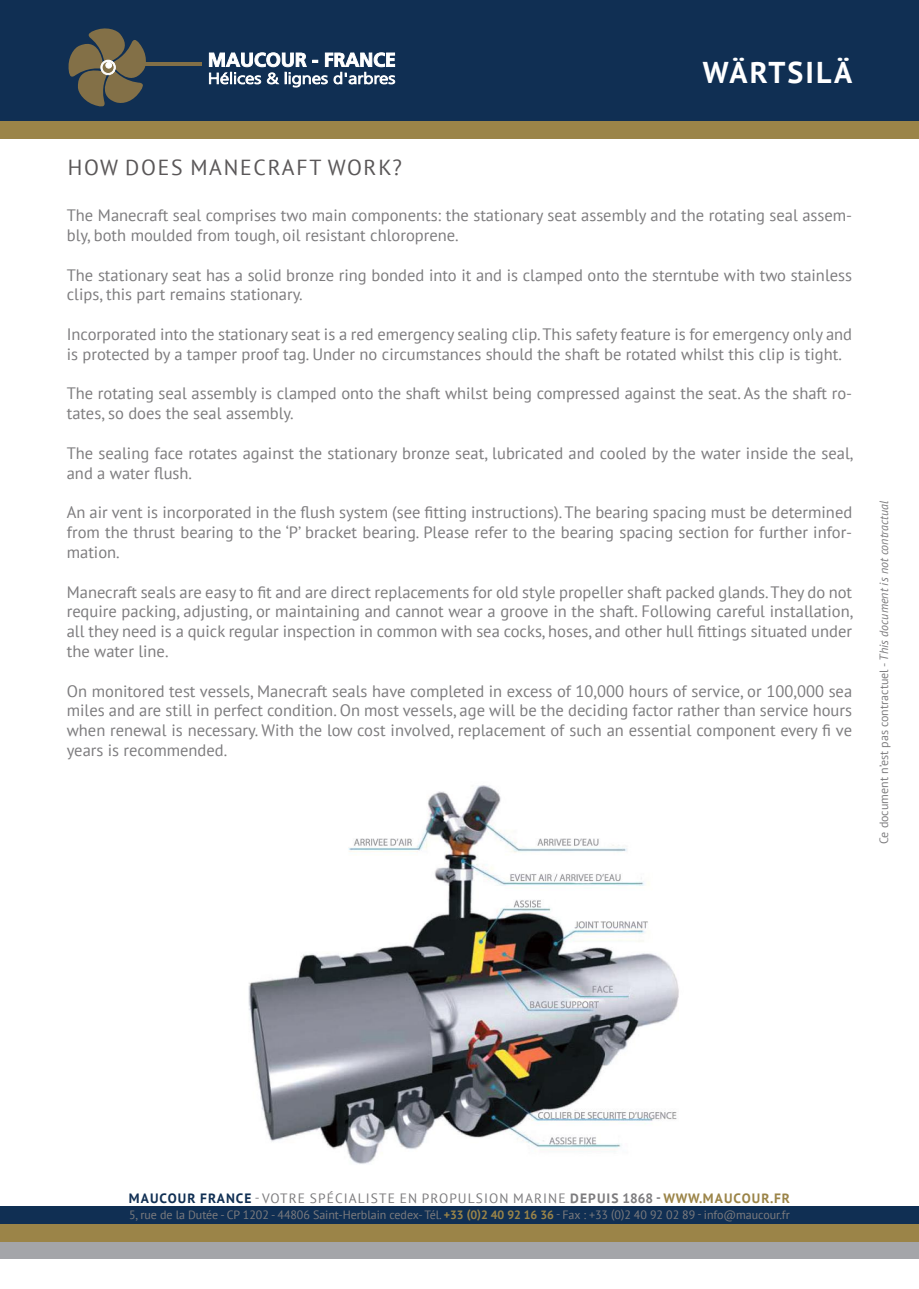
<style>
.page{position:relative;width:919px;height:1289px;background:#fff}
.page>*{position:absolute;margin:0;border:0;box-sizing:border-box;transform-origin:0 0}
.t1{font:700 30px "PT Sans";letter-spacing:.07em;color:#fff}
.t2{font:21.75px "PT Sans";letter-spacing:.08em;color:#5a5758}
.t3{font:16.5px/19.8px "PT Sans";color:#7d7c7e}
.t4{font:13.5px "PT Sans";letter-spacing:.08em;color:#7d7c7e}
.t5{font:12px "PT Sans";letter-spacing:-.005em;color:#7d7c7e}
.s1{font-style:italic}
.s2{font-weight:700;color:#102f53}
.s3{font-weight:700}
.s4{font-weight:700;color:#9b8448}
</style>
<div class="page">
<div style="left:0;top:0;width:918px;height:122px;background:#102f53"></div>
<div style="left:0;top:122px;width:918px;height:17px;background:#9b8448"></div>
<hr style="left:123px;top:63px;width:79px;height:3px;background:#837047">
<svg style="left:209px;top:53px;width:186px;height:34px"></svg>
<svg style="left:68px;top:28px;width:80px;height:79px"></svg>
<div style="left:0;top:1241px;width:918px;height:17px;background:#a4a5a9"></div>
<div style="left:0;top:1223px;width:918px;height:18px;background:#9b8448"></div>
<div style="left:0;top:1206px;width:918px;height:17px;background:#102f53"></div>
<img style="left:248px;top:785px;width:431px;height:379px">
<h1 class="t1" style="left:702px;top:53px;width:151px">WÄRTSILÄ</h1>
<h2 class="t2" style="left:68px;top:153px;width:336px">HOW DOES MANECRAFT WORK?</h2>
<p class="t3" style="left:67px;top:205px;width:786px">The Manecraft seal comprises two main components: the stationary seat assembly and the rotating seal assem&shy;bly, both moulded from tough, oil resistant chloroprene.</p>
<p class="t3" style="left:67px;top:264px;width:786px">The stationary seat has a solid bronze ring bonded into it and is clamped onto the sterntube with two stainless clips, this part remains stationary.</p>
<p class="t3" style="left:67px;top:324px;width:786px">Incorporated into the stationary seat is a red emergency sealing clip. This safety feature is for emergency only and is protected by a tamper proof tag. Under no circumstances should the shaft be rotated whilst this clip is tight.</p>
<p class="t3" style="left:67px;top:383px;width:786px">The rotating seal assembly is clamped onto the shaft whilst being compressed against the seat. As the shaft ro&shy;tates, so does the seal assembly.</p>
<p class="t3" style="left:67px;top:443px;width:788px">The sealing face rotates against the stationary bronze seat, lubricated and cooled by the water inside the seal, and a water flush.</p>
<p class="t3" style="left:67px;top:502px;width:787px;text-align:justify">An air vent is incorporated in the flush system (see fitting instructions). The bearing spacing must be determined from the thrust bearing to the ‘P’ bracket bearing. Please refer to the bearing spacing section for further infor&shy;mation.</p>
<p class="t3" style="left:67px;top:581px;width:788px;text-align:justify">Manecraft seals are easy to fit and are direct replacements for old style propeller shaft packed glands. They do not require packing, adjusting, or maintaining and cannot wear a groove in the shaft. Following careful installation, all they need is a quick regular inspection in common with sea cocks, hoses, and other hull fittings situated under the water line.</p>
<p class="t3" style="left:67px;top:680px;width:786px;text-align:justify">On monitored test vessels, Manecraft seals have completed in excess of 10,000 hours of service, or 100,000 sea miles and are still in perfect condition. On most vessels, age will be the deciding factor rather than service hours when renewal is necessary. With the low cost involved, replacement of such an essential component every fi ve years is recommended.</p>
<p class="t5" style="left:876px;top:844px;width:345px;rotate:-90deg">Ce document n’est pas contractuel - <span class="s1">This document is not contractual</span></p>
<p class="t4" style="left:129px;top:1189px;width:662px"><span class="s2">MAUCOUR FRANCE</span> - VOTRE SPÉCIALISTE EN PROPULSION MARINE <span class="s3">DEPUIS 1868 -</span><span class="s4">WWW.MAUCOUR.FR</span></p>
<p class="t5" style="left:129px;top:1207px;width:662px">5, rue de la Dutée - CP 1202 - 44806 Saint-Herblain cedex- Tél. <span class="s4">+33 (0)2 40 92 16 36</span> - Fax : +33 (0)2 40 92 02 89 - info@maucour.fr</p>
</div>
